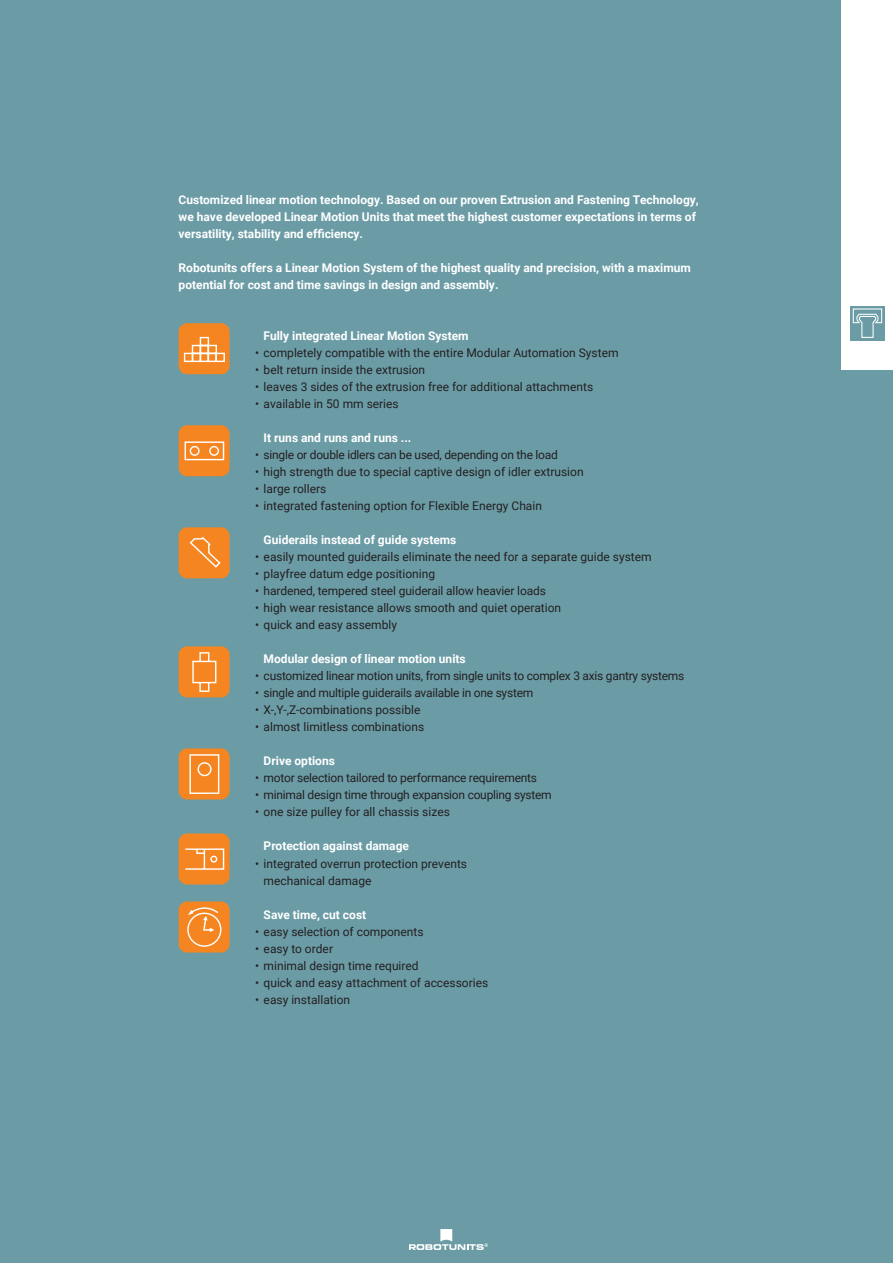
<style>
.page{position:relative;width:893px;height:1263px;background:#6b9ca6}
.page>*{position:absolute;margin:0;border:0;box-sizing:border-box;transform-origin:0 0}
.t1{font:12px/17px "Roboto";color:#231f20}
.t2{font:700 12px/17px "Roboto";color:#fff}
.t3{font:12px "Roboto";letter-spacing:-.02em;color:#231f20}
</style>
<div class="page">
<svg style="left:409px;top:1229px;width:79px;height:21px"></svg>
<div style="left:179px;top:323px;width:51px;height:51px;background:#f58520;border-radius:9px"></div>
<svg style="left:183px;top:336px;width:42px;height:27px"></svg>
<div style="left:179px;top:425px;width:51px;height:51px;background:#f58520;border-radius:9px"></div>
<svg style="left:184px;top:441px;width:41px;height:20px"></svg>
<div style="left:179px;top:527px;width:51px;height:51px;background:#f58520;border-radius:9px"></div>
<svg style="left:189px;top:537px;width:32px;height:31px"></svg>
<div style="left:179px;top:646px;width:51px;height:51px;background:#f58520;border-radius:9px"></div>
<svg style="left:192px;top:652px;width:25px;height:40px"></svg>
<div style="left:179px;top:748px;width:51px;height:51px;background:#f58520;border-radius:9px"></div>
<svg style="left:189px;top:754px;width:31px;height:40px"></svg>
<div style="left:179px;top:833px;width:51px;height:51px;background:#f58520;border-radius:9px"></div>
<svg style="left:185px;top:848px;width:40px;height:22px"></svg>
<div style="left:179px;top:901px;width:51px;height:51px;background:#f58520;border-radius:9px"></div>
<div style="left:187px;top:912px;width:34px;height:35px;border:1px solid #fff;border-radius:50%"></div>
<svg style="left:187px;top:907px;width:32px;height:26px"></svg>
<div style="left:842px;top:0;width:51px;height:370px;background:#fff"></div>
<svg style="left:850px;top:306px;width:34px;height:34px"></svg>
<svg style="left:853px;top:308px;width:29px;height:30px"></svg>
<p class="t2" style="left:179px;top:192px;width:522px">Customized linear motion technology. Based on our proven Extrusion and Fastening Technology, we have developed Linear Motion Units that meet the highest customer expectations in terms of versatility, stability and efficiency.</p>
<p class="t2" style="left:179px;top:260px;width:514px">Robotunits offers a Linear Motion System of the highest quality and precision, with a maximum potential for cost and time savings in design and assembly.</p>
<p class="t2" style="left:264px;top:328px;width:206px">Fully integrated Linear Motion System</p>
<p class="t1" style="left:255px;top:345px;width:365px">• completely compatible with the entire Modular Automation System</p>
<p class="t1" style="left:255px;top:362px;width:172px">• belt return inside the extrusion</p>
<p class="t1" style="left:255px;top:379px;width:340px">• leaves 3 sides of the extrusion free for additional attachments</p>
<p class="t1" style="left:255px;top:396px;width:145px">• available in 50 mm series</p>
<p class="t2" style="left:264px;top:430px;width:149px">It runs and runs and runs ...</p>
<p class="t3" style="left:255px;top:450px;width:304px">• single or double idlers can be used, depending on the load</p>
<p class="t1" style="left:255px;top:464px;width:330px">• high strength due to special captive design of idler extrusion</p>
<p class="t1" style="left:255px;top:481px;width:73px">• large rollers</p>
<p class="t1" style="left:255px;top:498px;width:288px">• integrated fastening option for Flexible Energy Chain</p>
<p class="t2" style="left:264px;top:532px;width:194px">Guiderails instead of guide systems</p>
<p class="t1" style="left:255px;top:549px;width:398px">• easily mounted guiderails eliminate the need for a separate guide system</p>
<p class="t1" style="left:255px;top:566px;width:182px">• playfree datum edge positioning</p>
<p class="t1" style="left:255px;top:583px;width:292px">• hardened, tempered steel guiderail allow heavier loads</p>
<p class="t1" style="left:255px;top:600px;width:307px">• high wear resistance allows smooth and quiet operation</p>
<p class="t1" style="left:255px;top:617px;width:143px">• quick and easy assembly</p>
<p class="t2" style="left:264px;top:652px;width:204px">Modular design of linear motion units</p>
<p class="t3" style="left:255px;top:671px;width:431px">• customized linear motion units, from single units to complex 3 axis gantry systems</p>
<p class="t3" style="left:255px;top:688px;width:280px">• single and multiple guiderails available in one system</p>
<p class="t1" style="left:255px;top:702px;width:167px">• X-,Y-,Z-combinations possible</p>
<p class="t1" style="left:255px;top:719px;width:171px">• almost limitless combinations</p>
<p class="t2" style="left:264px;top:754px;width:73px">Drive options</p>
<p class="t3" style="left:255px;top:773px;width:283px">• motor selection tailored to performance requirements</p>
<p class="t3" style="left:255px;top:790px;width:298px">• minimal design time through expansion coupling system</p>
<p class="t1" style="left:255px;top:804px;width:196px">• one size pulley for all chassis sizes</p>
<p class="t2" style="left:264px;top:839px;width:147px">Protection against damage</p>
<p class="t1" style="left:264px;top:855px;width:205px;text-indent:-9px">• integrated overrun protection prevents mechanical damage</p>
<p class="t2" style="left:264px;top:907px;width:104px">Save time, cut cost</p>
<p class="t1" style="left:255px;top:924px;width:170px">• easy selection of components</p>
<p class="t1" style="left:255px;top:941px;width:79px">• easy to order</p>
<p class="t1" style="left:255px;top:958px;width:165px">• minimal design time required</p>
<p class="t1" style="left:255px;top:975px;width:235px">• quick and easy attachment of accessories</p>
<p class="t1" style="left:255px;top:992px;width:97px">• easy installation</p>
</div>
